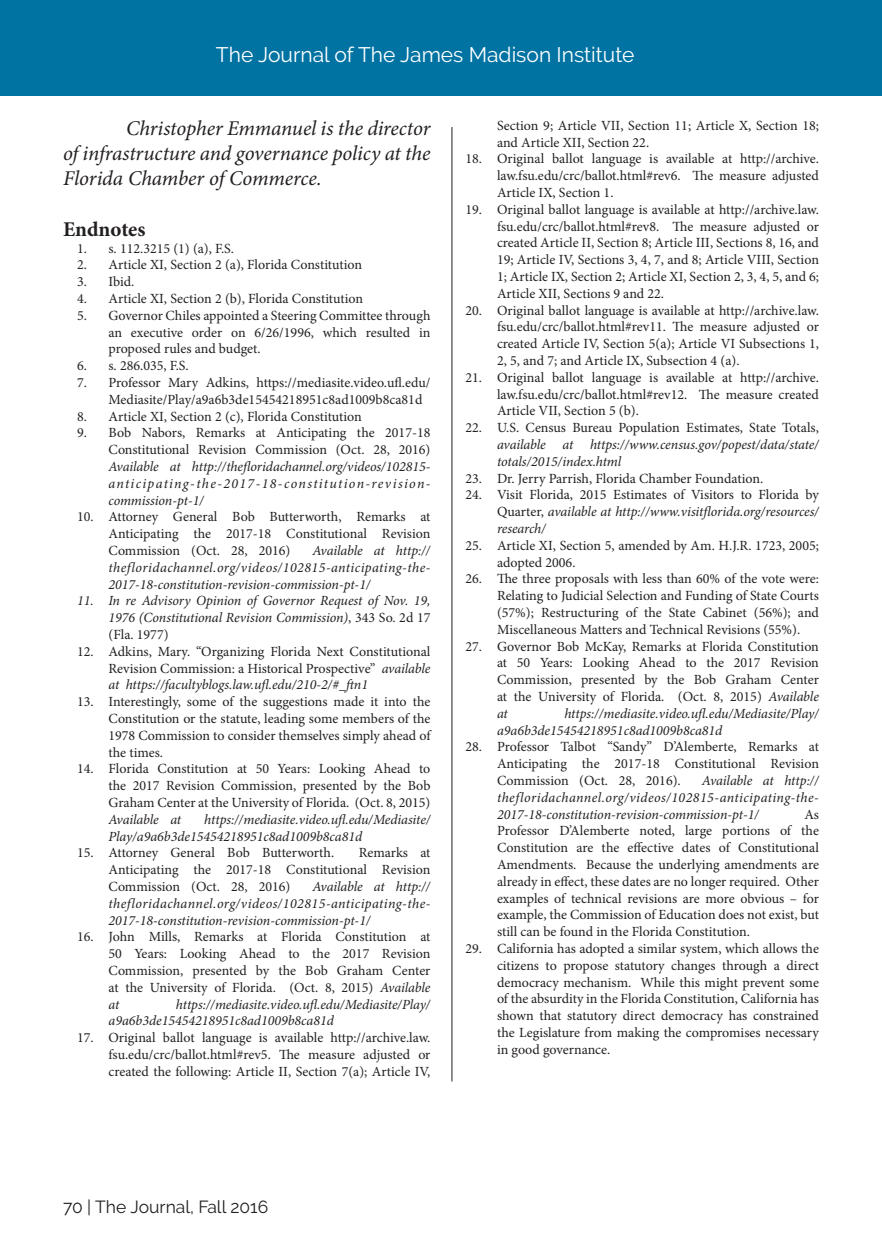
<style>
.page{position:relative;width:882px;height:1260px;background:#fff}
.page>*{position:absolute;margin:0;border:0;box-sizing:border-box;transform-origin:0 0}
.t1{font:italic 21px/25.2px "Minion Pro";letter-spacing:-.005em;color:#231f20;text-align:justify}
.t2{font:21px "Raleway";color:#fff}
.t3{font:700 21px "Minion Pro";color:#231f20}
.t4{font:17.5px "Raleway";color:#231f20}
.t5{font:14px/16.8px "Minion Pro";color:#231f20;text-align:justify}
.t6{font:italic 14px/16.8px "Minion Pro";letter-spacing:-.005em;color:#231f20;text-align:justify}
.s1{font-style:normal}
.s2{font-style:italic}
</style>
<div class="page">
<div style="left:0;top:0;width:882px;height:96px;background:#0073a3"></div>
<hr style="left:452px;top:127px;width:1px;height:955px;background:#231f20">
<p class="t2" style="left:216px;top:42px;width:420px">The Journal of The James Madison Institute</p>
<p class="t1" style="left:63px;top:116px;width:369px;text-indent:63px">Christopher Emmanuel is the director of infrastructure and governance policy at the Florida Chamber of Commerce.</p>
<p class="t3" style="left:63px;top:214px;width:84px">Endnotes</p>
<p class="t5" style="left:77px;top:240px;width:159px">1. s. 112.3215 (1) (a), F.S.</p>
<p class="t5" style="left:77px;top:257px;width:287px">2. Article XI, Section 2 (a), Florida Constitution</p>
<p class="t5" style="left:77px;top:273px;width:59px">3. Ibid.</p>
<p class="t5" style="left:77px;top:290px;width:288px">4. Article XI, Section 2 (b), Florida Constitution</p>
<p class="t5" style="left:108px;top:307px;width:324px;text-indent:-32px">5. Governor Chiles appointed a Steering Committee through an executive order on 6/26/1996, which resulted in proposed rules and budget.</p>
<p class="t5" style="left:77px;top:357px;width:113px">6. s. 286.035, F.S.</p>
<p class="t5" style="left:108px;top:374px;width:323px;text-indent:-32px">7. Professor Mary Adkins, https://mediasite.video.ufl.edu/<br>Mediasite/Play/a9a6b3de15454218951c8ad1009b8ca81d</p>
<p class="t5" style="left:77px;top:408px;width:286px">8. Article XI, Section 2 (c), Florida Constitution</p>
<p class="t6" style="left:108px;top:424px;width:324px;text-indent:-32px"><span class="s1">9. Bob Nabors, Remarks at Anticipating the 2017-18<br>Constitutional Revision Commission (Oct. 28, 2016)<br></span>Available at http://thefloridachannel.org/videos/102815- anticipating-the-2017-18-constitution-revision&shy;commission-pt-1/</p>
<p class="t5" style="left:108px;top:509px;width:324px;text-indent:-32px">10. Attorney General Bob Butterworth, Remarks at Anticipating the 2017-18 Constitutional Revision Commission (Oct. 28, 2016)</p>
<p class="t6" style="left:108px;top:542px;width:324px;text-indent:204px">Available at http:// thefloridachannel.org/videos/102815-anticipating-the-2017-18-constitution-revision-commission-pt-1/</p>
<p class="t6" style="left:108px;top:592px;width:324px;text-indent:-32px">11. In re Advisory Opinion of Governor Request of Nov. 19, 1976 (Constitutional Revision Commission)<span class="s1">, 343 So. 2d 17 (Fla. 1977)</span></p>
<p class="t5" style="left:108px;top:643px;width:324px;text-indent:-32px">12. Adkins, Mary. “Organizing Florida Next Constitutional Revision Commission: a Historical Prospective” <span class="s2">available at https://facultyblogs.law.ufl.edu/210-2/#_ftn1</span></p>
<p class="t5" style="left:108px;top:693px;width:324px;text-indent:-32px">13. Interestingly, some of the suggestions made it into the Constitution or the statute, leading some members of the 1978 Commission to consider themselves simply ahead of the times.</p>
<p class="t5" style="left:108px;top:761px;width:323px;text-indent:-32px">14. Florida Constitution at 50 Years: Looking Ahead to the 2017 Revision Commission, presented by the Bob Graham Center at the University of Florida. (Oct. 8, 2015)<br><span class="s2">Available at</span></p>
<p class="t6" style="left:108px;top:811px;width:324px;text-indent:96px">https://mediasite.video.ufl.edu/Mediasite/<br>Play/a9a6b3de15454218951c8ad1009b8ca81d</p>
<p class="t5" style="left:77px;top:845px;width:259px">15. Attorney General Bob Butterworth.</p>
<p class="t5" style="left:108px;top:845px;width:324px;text-indent:250px">Remarks at Anticipating the 2017-18 Constitutional Revision Commission (Oct. 28, 2016)</p>
<p class="t6" style="left:108px;top:878px;width:324px;text-indent:204px">Available at http:// thefloridachannel.org/videos/102815-anticipating-the-2017-18-constitution-revision-commission-pt-1/</p>
<p class="t5" style="left:108px;top:929px;width:324px;text-indent:-32px">16. John Mills, Remarks at Florida Constitution at 50 Years: Looking Ahead to the 2017 Revision Commission, presented by the Bob Graham Center at the University of Florida. (Oct. 8, 2015) <span class="s2">Available at</span></p>
<p class="t6" style="left:108px;top:996px;width:323px;text-indent:67px">https://mediasite.video.ufl.edu/Mediasite/Play/ a9a6b3de15454218951c8ad1009b8ca81d</p>
<p class="t5" style="left:108px;top:1029px;width:324px;text-indent:-32px">17. Original ballot language is available http://archive.law. fsu.edu/crc/ballot.html#rev5. The measure adjusted or created the following: Article II, Section 7(a); Article IV,</p>
<p class="t5" style="left:497px;top:117px;width:323px">Section 9; Article VII, Section 11; Article X, Section 18; and Article XII, Section 22.</p>
<p class="t5" style="left:497px;top:151px;width:324px;text-indent:-32px">18. Original ballot language is available at http://archive. law.fsu.edu/crc/ballot.html#rev6. The measure adjusted Article IX, Section 1.</p>
<p class="t5" style="left:497px;top:201px;width:324px;text-indent:-32px">19. Original ballot language is available at http://archive.law. fsu.edu/crc/ballot.html#rev8. The measure adjusted or created Article II, Section 8; Article III, Sections 8, 16, and 19; Article IV, Sections 3, 4, 7, and 8; Article VIII, Section 1; Article IX, Section 2; Article XI, Section 2, 3, 4, 5, and 6; Article XII, Sections 9 and 22.</p>
<p class="t5" style="left:497px;top:302px;width:324px;text-indent:-32px">20. Original ballot language is available at http://archive.law. fsu.edu/crc/ballot.html#rev11. The measure adjusted or created Article IV, Section 5(a); Article VI Subsections 1, 2, 5, and 7; and Article IX, Subsection 4 (a).</p>
<p class="t5" style="left:497px;top:369px;width:324px;text-indent:-32px">21. Original ballot language is available at http://archive. law.fsu.edu/crc/ballot.html#rev12. The measure created Article VII, Section 5 (b).</p>
<p class="t6" style="left:497px;top:419px;width:324px;text-indent:-32px"><span class="s1">22. U.S. Census Bureau Population Estimates, State Totals, </span>available at https://www.census.gov/popest/data/state/ totals/2015/index.html</p>
<p class="t5" style="left:466px;top:470px;width:299px">23. Dr. Jerry Parrish, Florida Chamber Foundation.</p>
<p class="t5" style="left:497px;top:487px;width:323px;text-indent:-32px">24. Visit Florida, 2015 Estimates of Visitors to Florida by Quarter, <span class="s2">available at http://www.visitflorida.org/resources/ research/</span></p>
<p class="t5" style="left:497px;top:537px;width:324px;text-indent:-32px">25. Article XI, Section 5, amended by Am. H.J.R. 1723, 2005; adopted 2006.</p>
<p class="t5" style="left:497px;top:571px;width:324px;text-indent:-32px">26. The three proposals with less than 60% of the vote were:<br>Relating to Judicial Selection and Funding of State Courts (57%); Restructuring of the State Cabinet (56%); and Miscellaneous Matters and Technical Revisions (55%).</p>
<p class="t5" style="left:497px;top:638px;width:324px;text-indent:-32px">27. Governor Bob McKay, Remarks at Florida Constitution at 50 Years: Looking Ahead to the 2017 Revision Commission, presented by the Bob Graham Center at the University of Florida. (Oct. 8, 2015) <span class="s2">Available at</span></p>
<p class="t6" style="left:497px;top:705px;width:323px;text-indent:67px">https://mediasite.video.ufl.edu/Mediasite/Play/ a9a6b3de15454218951c8ad1009b8ca81d</p>
<p class="t5" style="left:497px;top:739px;width:324px;text-indent:-32px">28. Professor Talbot “Sandy” D’Alemberte, Remarks at Anticipating the 2017-18 Constitutional Revision Commission (Oct. 28, 2016).</p>
<p class="t6" style="left:497px;top:772px;width:324px;text-indent:205px">Available at http:// thefloridachannel.org/videos/102815-anticipating-the-2017-18-constitution-revision-commission-pt-1/</p>
<p class="t5" style="left:497px;top:806px;width:324px;text-indent:307px">As Professor D’Alemberte noted, large portions of the Constitution are the effective dates of Constitutional Amendments. Because the underlying amendments are already in effect, these dates are no longer required. Other examples of technical revisions are more obvious – for example, the Commission of Education does not exist, but still can be found in the Florida Constitution.</p>
<p class="t5" style="left:497px;top:940px;width:324px;text-indent:-32px">29. California has adopted a similar system, which allows the citizens to propose statutory changes through a direct democracy mechanism. While this might prevent some of the absurdity in the Florida Constitution, California has shown that statutory direct democracy has constrained the Legislature from making the compromises necessary in good governance.</p>
<p class="t4" style="left:63px;top:1197px;width:207px">70 | The Journal, Fall 2016</p>
</div>
